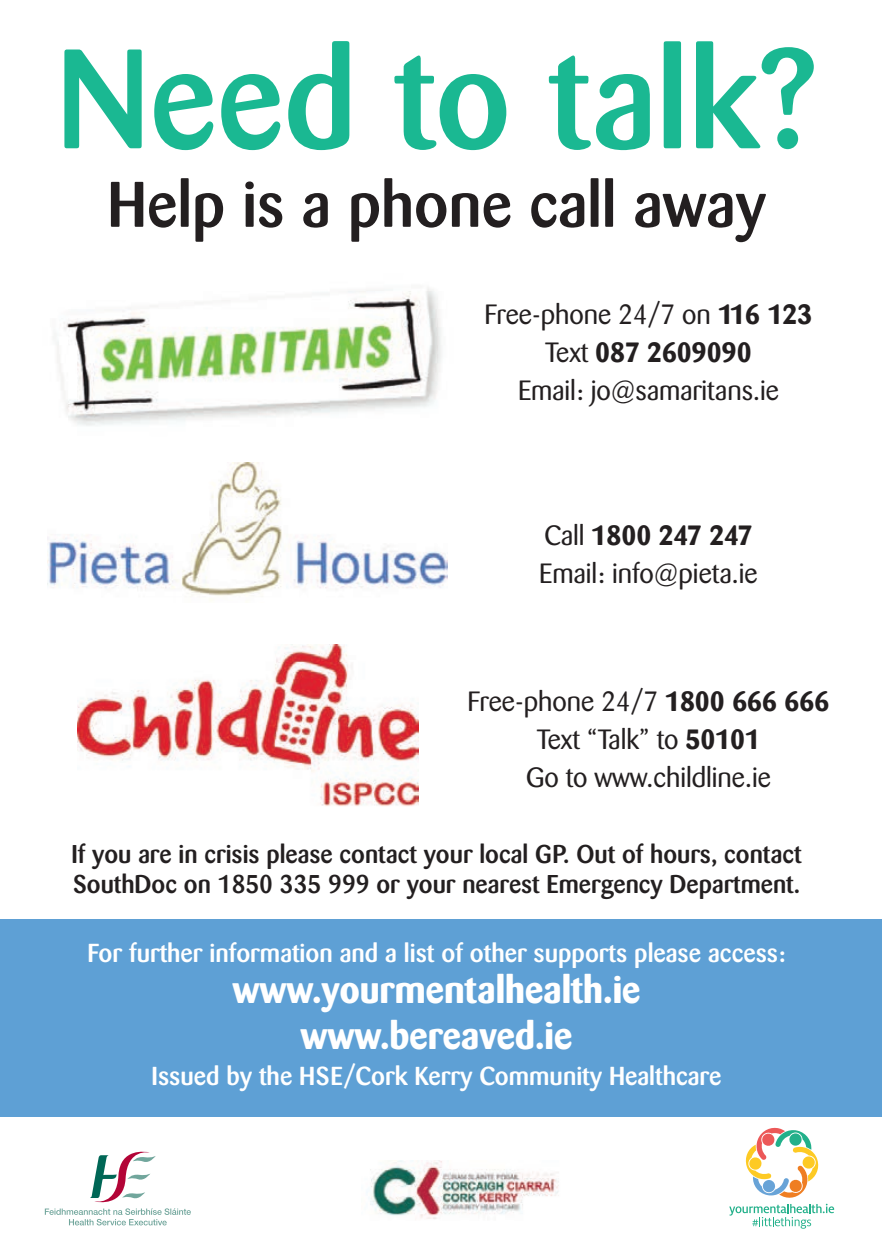
<style>
.page{position:relative;width:882px;height:1254px;background:#fff}
.page>*{position:absolute;margin:0;border:0;box-sizing:border-box;transform-origin:0 0}
.t1{font:500 139.8px "Barmeno";color:#1ab892}
.t2{font:500 63.6px "Barmeno";color:#231f20}
.t3{font:700 38.25px/45.9px "Barmeno";color:#fff;text-align:center}
.t4{font:27.6px/38.2px "Barmeno";color:#231f20;text-align:center}
.t5{font:500 25.8px "Barmeno";color:#fff}
.t6{font:500 25.5px/30.6px "Barmeno";color:#231f20}
.s1{font-weight:700}
</style>
<div class="page">
<svg style="left:729px;top:1128px;width:105px;height:100px"></svg>
<div style="left:0;top:919px;width:882px;height:197px;background:#5ea0d5"></div>
<svg style="left:45px;top:1151px;width:146px;height:74px"></svg>
<img style="left:77px;top:644px;width:341px;height:162px">
<img style="left:47px;top:463px;width:401px;height:138px">
<img style="left:57px;top:287px;width:384px;height:139px">
<img style="left:366px;top:1161px;width:193px;height:58px">
<h1 class="t1" style="left:56px;top:41px;width:762px">Need to talk?</h1>
<h2 class="t2" style="left:107px;top:178px;width:660px">Help is a phone call away</h2>
<p class="t4" style="left:485px;top:297px;width:329px">Free-phone 24/7 on <span class="s1">116 123<br></span>Text <span class="s1">087 2609090<br></span>Email: jo@samaritans.ie</p>
<p class="t4" style="left:539px;top:518px;width:220px;text-align:left">Call <span class="s1">1800 247 247<br></span>Email: info@pieta.ie</p>
<p class="t4" style="left:468px;top:684px;width:363px">Free-phone 24/7 <span class="s1">1800 666 666<br></span>Text “Talk” to <span class="s1">50101<br></span>Go to www.childline.ie</p>
<p class="t6" style="left:72px;top:840px;width:732px">If you are in crisis please contact your local GP. Out of hours, contact<br>SouthDoc on 1850 335 999 or your nearest Emergency Department.</p>
<p class="t5" style="left:87px;top:942px;width:700px">For further information and a list of other supports please access:</p>
<h3 class="t3" style="left:233px;top:968px;width:409px">www.yourmentalhealth.ie www.bereaved.ie</h3>
<p class="t5" style="left:152px;top:1065px;width:571px">Issued by the HSE/Cork Kerry Community Healthcare</p>
</div>
